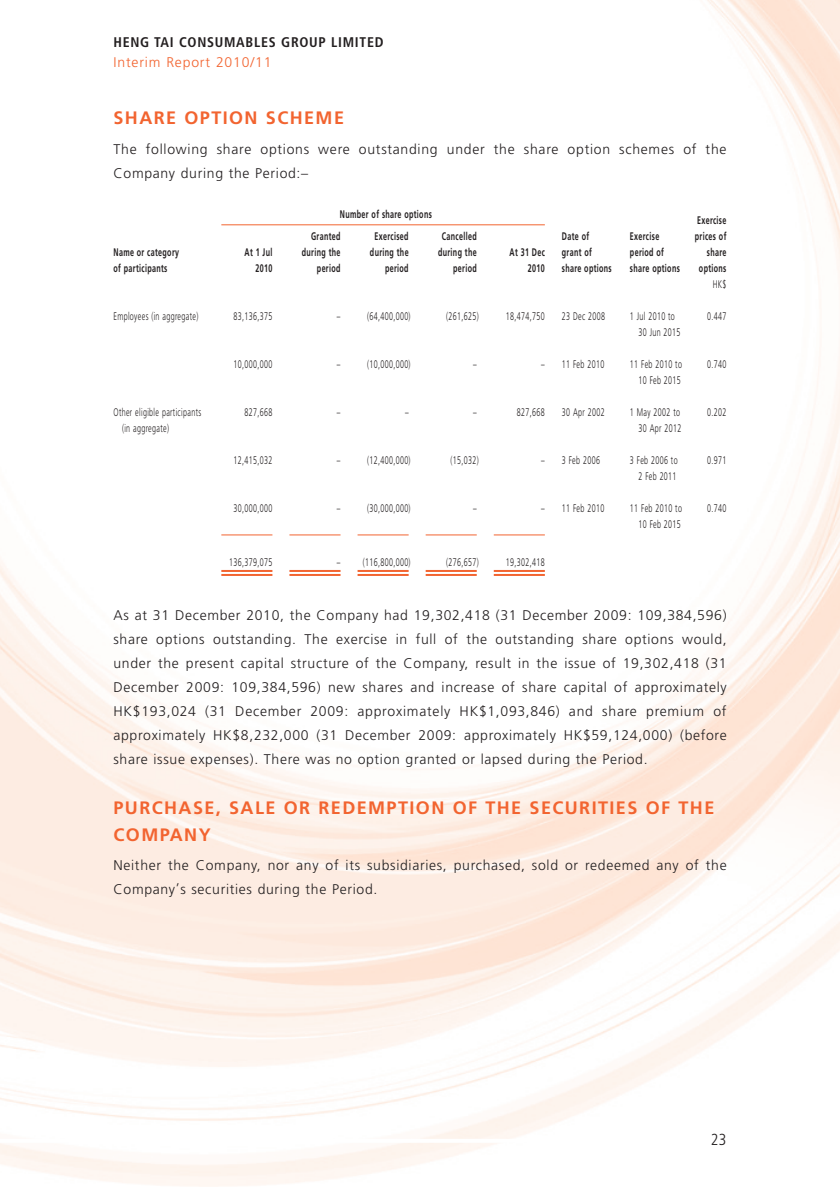
<style>
.page{position:relative;width:840px;height:1191px;background:#fff}
.page>*{position:absolute;margin:0;border:0;box-sizing:border-box;transform-origin:0 0}
.Heading_1{font:700 18px/26px "Frutiger LT Std";letter-spacing:.08em;color:#f26430}
.t1{font:300 condensed 16px "Frutiger LT Std";color:#231f20}
.Body_Text{font:300 14px/24px "Frutiger LT Std";letter-spacing:.05em;color:#231f20}
.t2{font:700 condensed 14px "Frutiger LT Std";letter-spacing:.05em;color:#231f20}
.t3{font:300 14px "Frutiger LT Std";letter-spacing:.06em;color:#f26430}
.Body_Text-2{font:300 11px/16px "Frutiger LT Std";letter-spacing:.05em;color:#231f20;text-align:right;scale:.65 1}
.Body_Text-3{font:700 11px "Frutiger LT Std";letter-spacing:.05em;color:#231f20;scale:.65 1}
</style>
<div class="page">
<img style="left:0;top:0;width:839px;height:1186px">
<hr style="left:0;top:1138px;width:839px;height:4px;background:#fff">
<hr style="left:221px;top:224px;width:323px;height:1px;background:#f26430">
<hr style="left:221px;top:534px;width:51px;height:1px;background:#f26430">
<hr style="left:289px;top:534px;width:51px;height:1px;background:#f26430">
<hr style="left:357px;top:534px;width:51px;height:1px;background:#f26430">
<hr style="left:425px;top:534px;width:51px;height:1px;background:#f26430">
<hr style="left:493px;top:534px;width:51px;height:1px;background:#f26430">
<hr style="left:221px;top:570px;width:51px;height:2px;background:#f26430">
<hr style="left:221px;top:574px;width:51px;height:2px;background:#f26430">
<hr style="left:289px;top:570px;width:51px;height:2px;background:#f26430">
<hr style="left:289px;top:574px;width:51px;height:2px;background:#f26430">
<hr style="left:357px;top:570px;width:51px;height:2px;background:#f26430">
<hr style="left:357px;top:574px;width:51px;height:2px;background:#f26430">
<hr style="left:425px;top:570px;width:51px;height:2px;background:#f26430">
<hr style="left:425px;top:574px;width:51px;height:2px;background:#f26430">
<hr style="left:493px;top:570px;width:51px;height:2px;background:#f26430">
<hr style="left:493px;top:574px;width:51px;height:2px;background:#f26430">
<p class="t2" style="left:113px;top:33px;width:271px">HENG TAI CONSUMABLES GROUP LIMITED</p>
<p class="t3" style="left:113px;top:54px;width:159px">Interim Report 2010/11</p>
<p class="Heading_1" style="left:113px;top:105px;width:232px">SHARE OPTION SCHEME</p>
<p class="Body_Text" style="left:113px;top:137px;width:614px">The following share options were outstanding under the share option schemes of the<br>Company during the Period:–</p>
<p class="Body_Text-3" style="left:340px;top:208px;width:143px">Number of share options</p>
<p class="Body_Text-3" style="left:696px;top:214px;width:47px">Exercise</p>
<p class="Body_Text-3" style="left:694px;top:230px;width:50px">prices of</p>
<p class="Body_Text-3" style="left:706px;top:246px;width:32px">share</p>
<p class="Body_Text-3" style="left:698px;top:262px;width:44px">options</p>
<p class="Body_Text-3" style="left:561px;top:230px;width:43px">Date of</p>
<p class="Body_Text-3" style="left:561px;top:246px;width:48px">grant of</p>
<p class="Body_Text-3" style="left:561px;top:262px;width:78px">share options</p>
<p class="Body_Text-3" style="left:311px;top:230px;width:47px">Granted</p>
<p class="Body_Text-3" style="left:302px;top:246px;width:61px">during the</p>
<p class="Body_Text-3" style="left:317px;top:262px;width:38px">period</p>
<p class="Body_Text-3" style="left:374px;top:230px;width:54px">Exercised</p>
<p class="Body_Text-3" style="left:370px;top:246px;width:61px">during the</p>
<p class="Body_Text-3" style="left:385px;top:262px;width:38px">period</p>
<p class="Body_Text-3" style="left:441px;top:230px;width:55px">Cancelled</p>
<p class="Body_Text-3" style="left:438px;top:246px;width:61px">during the</p>
<p class="Body_Text-3" style="left:453px;top:262px;width:38px">period</p>
<p class="Body_Text-3" style="left:629px;top:230px;width:47px">Exercise</p>
<p class="Body_Text-3" style="left:629px;top:246px;width:54px">period of</p>
<p class="Body_Text-3" style="left:629px;top:262px;width:78px">share options</p>
<p class="Body_Text-3" style="left:244px;top:246px;width:44px">At 1 Jul</p>
<p class="Body_Text-3" style="left:255px;top:262px;width:28px">2010</p>
<p class="Body_Text-3" style="left:509px;top:246px;width:56px">At 31 Dec</p>
<p class="Body_Text-3" style="left:527px;top:262px;width:28px">2010</p>
<p class="Body_Text-3" style="left:113px;top:246px;width:102px">Name or category</p>
<p class="Body_Text-3" style="left:113px;top:262px;width:84px">of participants</p>
<p class="Body_Text-2" style="left:712px;top:276px;width:23px">HK$</p>
<p class="Body_Text-2" style="left:113px;top:308px;width:132px">Employees (in aggregate)</p>
<p class="Body_Text-2" style="left:233px;top:308px;width:61px">83,136,375</p>
<p class="Body_Text-2" style="left:337px;top:308px;width:7px">–</p>
<p class="Body_Text-2" style="left:367px;top:308px;width:68px">(64,400,000)</p>
<p class="Body_Text-2" style="left:446px;top:308px;width:52px">(261,625)</p>
<p class="Body_Text-2" style="left:505px;top:308px;width:61px">18,474,750</p>
<p class="Body_Text-2" style="left:561px;top:308px;width:68px">23 Dec 2008</p>
<p class="Body_Text-2" style="left:638px;top:308px;width:66px;text-align:left;text-indent:-9px">1 Jul 2010 to<br>30 Jun 2015</p>
<p class="Body_Text-2" style="left:706px;top:308px;width:31px">0.447</p>
<p class="Body_Text-2" style="left:233px;top:356px;width:61px">10,000,000</p>
<p class="Body_Text-2" style="left:337px;top:356px;width:7px">–</p>
<p class="Body_Text-2" style="left:367px;top:356px;width:68px">(10,000,000)</p>
<p class="Body_Text-2" style="left:473px;top:356px;width:7px">–</p>
<p class="Body_Text-2" style="left:541px;top:356px;width:7px">–</p>
<p class="Body_Text-2" style="left:561px;top:356px;width:67px">11 Feb 2010</p>
<p class="Body_Text-2" style="left:629px;top:356px;width:81px">11 Feb 2010 to<br>10 Feb 2015</p>
<p class="Body_Text-2" style="left:706px;top:356px;width:31px">0.740</p>
<p class="Body_Text-2" style="left:122px;top:404px;width:123px;text-align:left;text-indent:-9px">Other eligible participants (in aggregate)</p>
<p class="Body_Text-2" style="left:244px;top:404px;width:44px">827,668</p>
<p class="Body_Text-2" style="left:337px;top:404px;width:7px">–</p>
<p class="Body_Text-2" style="left:405px;top:404px;width:7px">–</p>
<p class="Body_Text-2" style="left:473px;top:404px;width:7px">–</p>
<p class="Body_Text-2" style="left:516px;top:404px;width:44px">827,668</p>
<p class="Body_Text-2" style="left:561px;top:404px;width:67px">30 Apr 2002</p>
<p class="Body_Text-2" style="left:629px;top:404px;width:80px">1 May 2002 to<br>30 Apr 2012</p>
<p class="Body_Text-2" style="left:706px;top:404px;width:31px">0.202</p>
<p class="Body_Text-2" style="left:233px;top:452px;width:61px">12,415,032</p>
<p class="Body_Text-2" style="left:337px;top:452px;width:7px">–</p>
<p class="Body_Text-2" style="left:367px;top:452px;width:68px">(12,400,000)</p>
<p class="Body_Text-2" style="left:450px;top:452px;width:45px">(15,032)</p>
<p class="Body_Text-2" style="left:541px;top:452px;width:7px">–</p>
<p class="Body_Text-2" style="left:561px;top:452px;width:60px">3 Feb 2006</p>
<p class="Body_Text-2" style="left:629px;top:452px;width:75px">3 Feb 2006 to<br>2 Feb 2011</p>
<p class="Body_Text-2" style="left:706px;top:452px;width:31px">0.971</p>
<p class="Body_Text-2" style="left:233px;top:500px;width:61px">30,000,000</p>
<p class="Body_Text-2" style="left:337px;top:500px;width:7px">–</p>
<p class="Body_Text-2" style="left:367px;top:500px;width:68px">(30,000,000)</p>
<p class="Body_Text-2" style="left:473px;top:500px;width:7px">–</p>
<p class="Body_Text-2" style="left:541px;top:500px;width:7px">–</p>
<p class="Body_Text-2" style="left:561px;top:500px;width:67px">11 Feb 2010</p>
<p class="Body_Text-2" style="left:629px;top:500px;width:81px">11 Feb 2010 to<br>10 Feb 2015</p>
<p class="Body_Text-2" style="left:706px;top:500px;width:31px">0.740</p>
<p class="Body_Text-2" style="left:229px;top:554px;width:68px">136,379,075</p>
<p class="Body_Text-2" style="left:337px;top:554px;width:7px">–</p>
<p class="Body_Text-2" style="left:362px;top:554px;width:75px">(116,800,000)</p>
<p class="Body_Text-2" style="left:446px;top:554px;width:52px">(276,657)</p>
<p class="Body_Text-2" style="left:505px;top:554px;width:61px">19,302,418</p>
<p class="Body_Text" style="left:113px;top:604px;width:614px;text-align:justify">As at 31 December 2010, the Company had 19,302,418 (31 December 2009: 109,384,596) share options outstanding. The exercise in full of the outstanding share options would, under the present capital structure of the Company, result in the issue of 19,302,418 (31<br>December 2009: 109,384,596) new shares and increase of share capital of approximately HK$193,024 (31 December 2009: approximately HK$1,093,846) and share premium of approximately HK$8,232,000 (31 December 2009: approximately HK$59,124,000) (before share issue expenses). There was no option granted or lapsed during the Period.</p>
<p class="Heading_1" style="left:113px;top:795px;width:602px">PURCHASE, SALE OR REDEMPTION OF THE SECURITIES OF THE<br>COMPANY</p>
<p class="Body_Text" style="left:113px;top:853px;width:614px">Neither the Company, nor any of its subsidiaries, purchased, sold or redeemed any of the<br>Company’s securities during the Period.</p>
<p class="t1" style="left:710px;top:1130px;width:17px">23</p>
</div>
